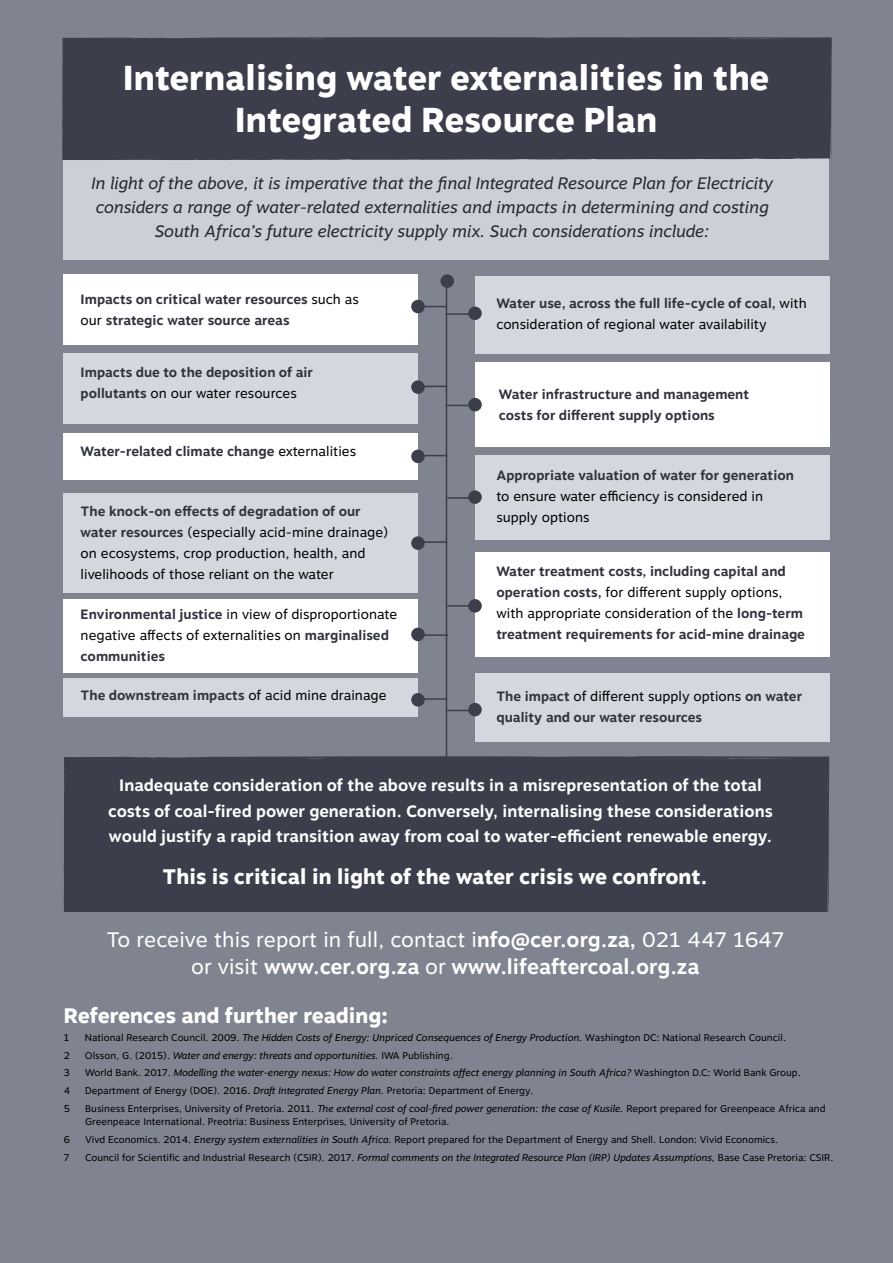
<style>
.page{position:relative;width:893px;height:1263px;background:#808490}
.page>*{position:absolute;margin:0;border:0;box-sizing:border-box;transform-origin:0 0}
.t1{font:800 34.5px/41.4px "Motiva Sans";color:#fff;text-align:center}
.t2{font:21px/27px "Motiva Sans";color:#fff;text-align:center}
.t3{font:800 21px "Motiva Sans";color:#fff}
.t4{font:italic 16.5px/24px "Motiva Sans";color:#262830;text-align:center}
.t5{font:700 16.5px/25.5px "Motiva Sans";color:#fff;text-align:center}
.t6{font:700 13.5px/21px "Motiva Sans";color:#30323c}
.t7{font:13.5px/21px "Motiva Sans";color:#000}
.t8{font:9.75px/13.5px "Motiva Sans";color:#000}
.t9{font:italic 9.75px "Motiva Sans";color:#000}
.s1{font-weight:400;color:#000}
.s2{font-weight:700;color:#30323c}
.s3{font-weight:700}
.s4{font-style:italic}
.s5{font-style:normal}
</style>
<div class="page">
<div style="left:64px;top:756px;width:765px;height:155px;background:#3c3f4b"></div>
<div style="left:64px;top:155px;width:765px;height:105px;background:#cdcfd6"></div>
<div style="left:62px;top:37px;width:770px;height:123px;background:#3c3f4b"></div>
<hr style="left:446px;top:281px;width:1px;height:488px;background:#3c3f4b">
<div style="left:64px;top:274px;width:354px;height:71px;background:#fff"></div>
<div style="left:475px;top:276px;width:354px;height:78px;background:#d5d7de"></div>
<div style="left:64px;top:354px;width:354px;height:70px;background:#d5d7de"></div>
<div style="left:475px;top:362px;width:354px;height:85px;background:#fff"></div>
<div style="left:64px;top:433px;width:354px;height:47px;background:#fff"></div>
<div style="left:475px;top:455px;width:354px;height:84px;background:#d5d7de"></div>
<div style="left:64px;top:493px;width:354px;height:100px;background:#d5d7de"></div>
<div style="left:475px;top:552px;width:354px;height:105px;background:#fff"></div>
<div style="left:64px;top:599px;width:354px;height:73px;background:#fff"></div>
<div style="left:475px;top:672px;width:354px;height:69px;background:#d5d7de"></div>
<div style="left:64px;top:678px;width:354px;height:39px;background:#d5d7de"></div>
<div style="left:411px;top:300px;width:14px;height:13px;background:#3c3f4b;border-radius:50%"></div>
<div style="left:468px;top:307px;width:14px;height:13px;background:#3c3f4b;border-radius:50%"></div>
<div style="left:468px;top:398px;width:14px;height:13px;background:#3c3f4b;border-radius:50%"></div>
<div style="left:468px;top:490px;width:14px;height:14px;background:#3c3f4b;border-radius:50%"></div>
<div style="left:468px;top:599px;width:14px;height:14px;background:#3c3f4b;border-radius:50%"></div>
<div style="left:468px;top:703px;width:14px;height:13px;background:#3c3f4b;border-radius:50%"></div>
<div style="left:440px;top:274px;width:14px;height:14px;background:#3c3f4b;border-radius:50%"></div>
<div style="left:411px;top:380px;width:14px;height:14px;background:#3c3f4b;border-radius:50%"></div>
<div style="left:411px;top:450px;width:14px;height:13px;background:#3c3f4b;border-radius:50%"></div>
<div style="left:411px;top:536px;width:14px;height:14px;background:#3c3f4b;border-radius:50%"></div>
<div style="left:411px;top:628px;width:14px;height:13px;background:#3c3f4b;border-radius:50%"></div>
<div style="left:411px;top:693px;width:14px;height:13px;background:#3c3f4b;border-radius:50%"></div>
<svg style="left:425px;top:306px;width:21px;height:1px"></svg>
<svg style="left:425px;top:386px;width:21px;height:1px"></svg>
<svg style="left:425px;top:455px;width:21px;height:1px"></svg>
<hr style="left:419px;top:541px;width:28px;height:2px;background:#3c3f4b">
<hr style="left:420px;top:634px;width:28px;height:2px;background:#3c3f4b">
<hr style="left:419px;top:698px;width:28px;height:2px;background:#3c3f4b">
<svg style="left:447px;top:710px;width:21px;height:1px"></svg>
<hr style="left:447px;top:605px;width:28px;height:2px;background:#3c3f4b">
<hr style="left:447px;top:497px;width:28px;height:2px;background:#3c3f4b">
<svg style="left:447px;top:405px;width:21px;height:1px"></svg>
<hr style="left:446px;top:313px;width:27px;height:2px;background:#3c3f4b">
<h1 class="t1" style="left:123px;top:58px;width:648px">Internalising water externalities in the<br>Integrated Resource Plan</h1>
<p class="t4" style="left:92px;top:172px;width:683px">In light of the above, it is imperative that the final Integrated Resource Plan for Electricity considers a range of water-related externalities and impacts in determining and costing<br>South Africa’s future electricity supply mix. Such considerations include:</p>
<h3 class="t6" style="left:81px;top:289px;width:280px">Impacts on critical water resources <span class="s1">such as our</span> strategic water source areas</h3>
<h3 class="t6" style="left:81px;top:362px;width:234px">Impacts due to the deposition of air pollutants <span class="s1">on our water resources</span></h3>
<h3 class="t6" style="left:81px;top:441px;width:277px">Water-related climate change <span class="s1">externalities</span></h3>
<h3 class="t7" style="left:81px;top:501px;width:309px"><span class="s2">The knock-on effects of degradation of our water resources</span> (especially acid-mine drainage) on ecosystems, crop production, health, and livelihoods of those reliant on the water</h3>
<h3 class="t7" style="left:81px;top:604px;width:318px"><span class="s2">Environmental justice</span> in view of disproportionate negative affects of externalities on <span class="s2">marginalised communities</span></h3>
<h3 class="t6" style="left:81px;top:685px;width:307px">The downstream impacts <span class="s1">of acid mine drainage</span></h3>
<h3 class="t7" style="left:496px;top:293px;width:312px"><span class="s2">Water use, across the full life-cycle of coal,</span> with consideration of regional water availability</h3>
<h3 class="t6" style="left:499px;top:384px;width:252px">Water infrastructure and management costs for different supply options</h3>
<h3 class="t6" style="left:496px;top:465px;width:299px">Appropriate valuation of water for generation</h3>
<h3 class="t7" style="left:496px;top:486px;width:268px">to ensure water efficiency is considered in supply options</h3>
<h3 class="t6" style="left:496px;top:561px;width:310px">Water treatment costs, including capital and operation costs, <span class="s1">for different supply options, with appropriate consideration of the</span> long-term treatment requirements for acid-mine drainage</h3>
<h3 class="t6" style="left:496px;top:686px;width:307px">The impact <span class="s1">of different supply options</span> on water quality and our water resources</h3>
<p class="t5" style="left:108px;top:773px;width:666px">Inadequate consideration of the above results in a misrepresentation of the total costs of coal-fired power generation. Conversely, internalising these considerations would justify a rapid transition away from coal to water-efficient renewable energy.</p>
<h2 class="t3" style="left:163px;top:861px;width:546px">This is critical in light of the water crisis we confront.</h2>
<h2 class="t2" style="left:106px;top:926px;width:679px">To receive this report in full, contact i<span class="s3">nfo@cer.org.za,</span> 021 447 1647 or visit <span class="s3">www.cer.org.za</span> or <span class="s3">www.lifeaftercoal.org.za</span></h2>
<h2 class="t3" style="left:64px;top:1000px;width:326px">References and further reading:</h2>
<p class="t8" style="left:64px;top:1031px;width:7px">1</p>
<p class="t8" style="left:85px;top:1031px;width:703px">National Research Council. 2009. <span class="s4">The Hidden Costs of Energy: Unpriced Consequences of Energy Production.</span> Washington DC: National Research Council.</p>
<p class="t8" style="left:64px;top:1048px;width:8px">2</p>
<p class="t9" style="left:85px;top:1048px;width:369px"><span class="s5">Olsson, G. (2015).</span> Water and energy: threats and opportunities. <span class="s5">IWA Publishing.</span></p>
<p class="t8" style="left:64px;top:1066px;width:8px">3</p>
<p class="t9" style="left:85px;top:1066px;width:717px"><span class="s5">World Bank. 2017.</span> Modelling the water-energy nexus: How do water constraints affect energy planning in South Africa? <span class="s5">Washington D.C: World Bank Group.</span></p>
<p class="t8" style="left:64px;top:1084px;width:8px">4</p>
<p class="t8" style="left:85px;top:1084px;width:450px">Department of Energy (DOE). 2016. <span class="s4">Draft Integrated Energy Plan.</span> Pretoria: Department of Energy.</p>
<p class="t8" style="left:64px;top:1102px;width:8px">5</p>
<p class="t8" style="left:85px;top:1102px;width:742px">Business Enterprises, University of Pretoria. 2011. <span class="s4">The external cost of coal-fired power generation: the case of Kusile.</span> Report prepared for Greenpeace Africa and<br>Greenpeace International. Preotria: Business Enterprises, University of Pretoria.</p>
<p class="t8" style="left:64px;top:1133px;width:8px">6</p>
<p class="t8" style="left:85px;top:1133px;width:695px">Vivd Economics. 2014. <span class="s4">Energy system externalities in South Africa.</span> Report prepared for the Department of Energy and Shell. London: Vivid Economics.</p>
<p class="t8" style="left:64px;top:1151px;width:7px">7</p>
<p class="t8" style="left:85px;top:1151px;width:750px">Council for Scientific and Industrial Research (CSIR). 2017. <span class="s4">Formal comments on the Integrated Resource Plan (IRP) Updates Assumptions,</span> Base Case Pretoria: CSIR.</p>
</div>
